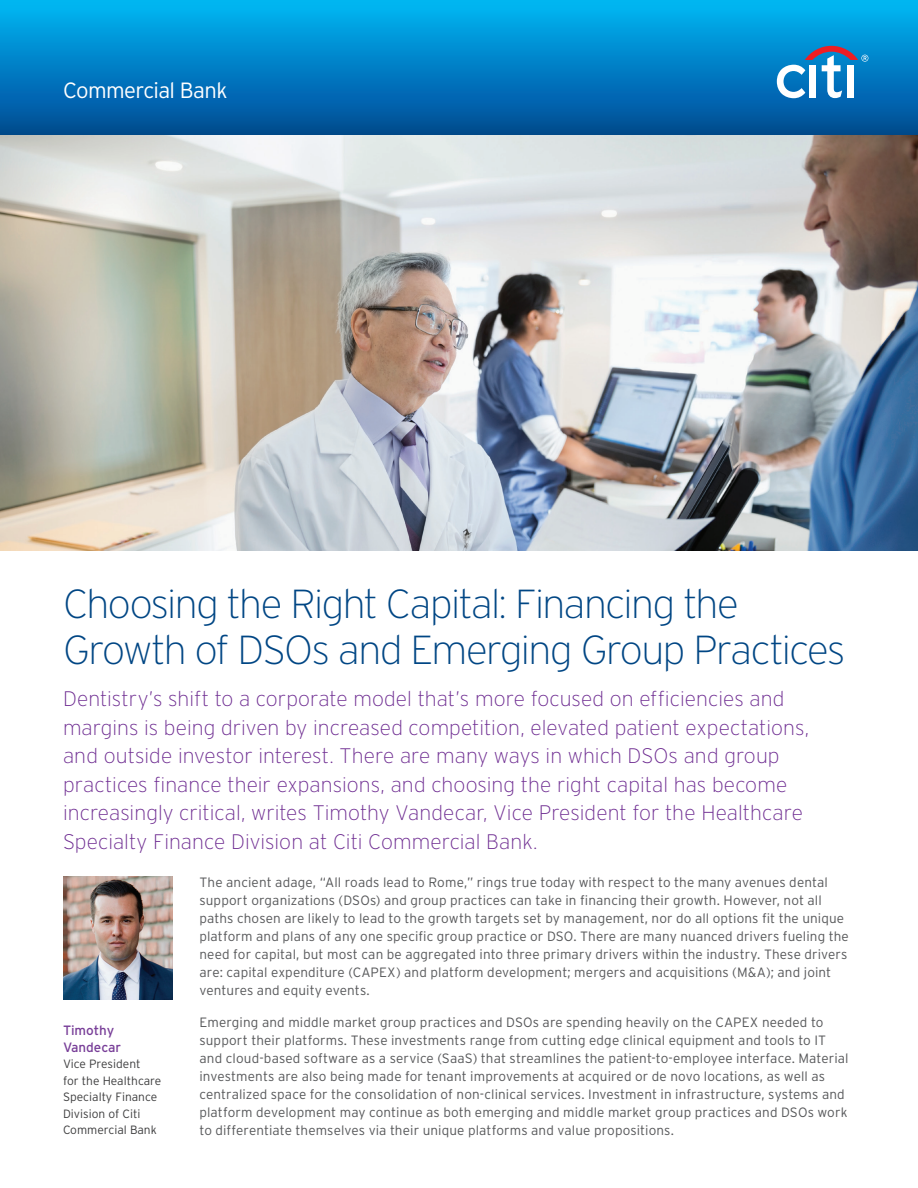
<style>
.page{position:relative;width:918px;height:1188px;background:#fff}
.page>*{position:absolute;margin:0;border:0;box-sizing:border-box;transform-origin:0 0}
.t1{font:200 40.5px/46.5px "Interstate";letter-spacing:-.035em;color:#004684}
.t2{font:300 22.05px "Interstate";letter-spacing:-.03em;color:#fff}
.Introductory_Copy{font:200 21px/28.5px "Interstate";color:#6e2c91}
.Body_copy{font:300 13.5px/18px "Interstate";letter-spacing:.01em;color:#57585a}
.BODY{font:13.5px/16.5px "Interstate";color:#783e98}
.BODY-2{font:300 12px/16.5px "Interstate";color:#3e3e3f}
</style>
<div class="page">
<img style="left:0;top:135px;width:918px;height:416px">
<img style="left:63px;top:877px;width:109px;height:123px">
<div style="left:0;top:0;width:918px;height:135px;background:linear-gradient(to bottom,#00b7f6,#014893)"></div>
<svg style="left:777px;top:46px;width:91px;height:52px"></svg>
<h2 class="t2" style="left:63px;top:76px;width:166px">Commercial Bank</h2>
<p class="t1" style="left:63px;top:580px;width:784px">Choosing the Right Capital: Financing the<br>Growth of DSOs and Emerging Group Practices</p>
<p class="Introductory_Copy" style="left:63px;top:684px;width:748px">Dentistry’s shift to a corporate model that’s more focused on efficiencies and margins is being driven by increased competition, elevated patient expectations, and outside investor interest. There are many ways in which DSOs and group practices finance their expansions, and choosing the right capital has become increasingly critical, writes Timothy Vandecar, Vice President for the Healthcare Specialty Finance Division at Citi Commercial Bank.</p>
<p class="BODY" style="left:63px;top:1022px;width:60px">Timothy<br>Vandecar</p>
<p class="BODY-2" style="left:63px;top:1055px;width:100px">Vice President<br>for the Healthcare<br>Specialty Finance<br>Division of Citi<br>Commercial Bank</p>
<p class="Body_copy" style="left:200px;top:873px;width:651px">The ancient adage, “All roads lead to Rome,” rings true today with respect to the many avenues dental support organizations (DSOs) and group practices can take in financing their growth. However, not all paths chosen are likely to lead to the growth targets set by management, nor do all options fit the unique platform and plans of any one specific group practice or DSO. There are many nuanced drivers fueling the need for capital, but most can be aggregated into three primary drivers within the industry. These drivers are: capital expenditure (CAPEX) and platform development; mergers and acquisitions (M&amp;A); and joint ventures and equity events.</p>
<p class="Body_copy" style="left:200px;top:1013px;width:651px">Emerging and middle market group practices and DSOs are spending heavily on the CAPEX needed to support their platforms. These investments range from cutting edge clinical equipment and tools to IT and cloud-based software as a service (SaaS) that streamlines the patient-to-employee interface. Material investments are also being made for tenant improvements at acquired or de novo locations, as well as centralized space for the consolidation of non-clinical services. Investment in infrastructure, systems and platform development may continue as both emerging and middle market group practices and DSOs work to differentiate themselves via their unique platforms and value propositions.</p>
</div>
